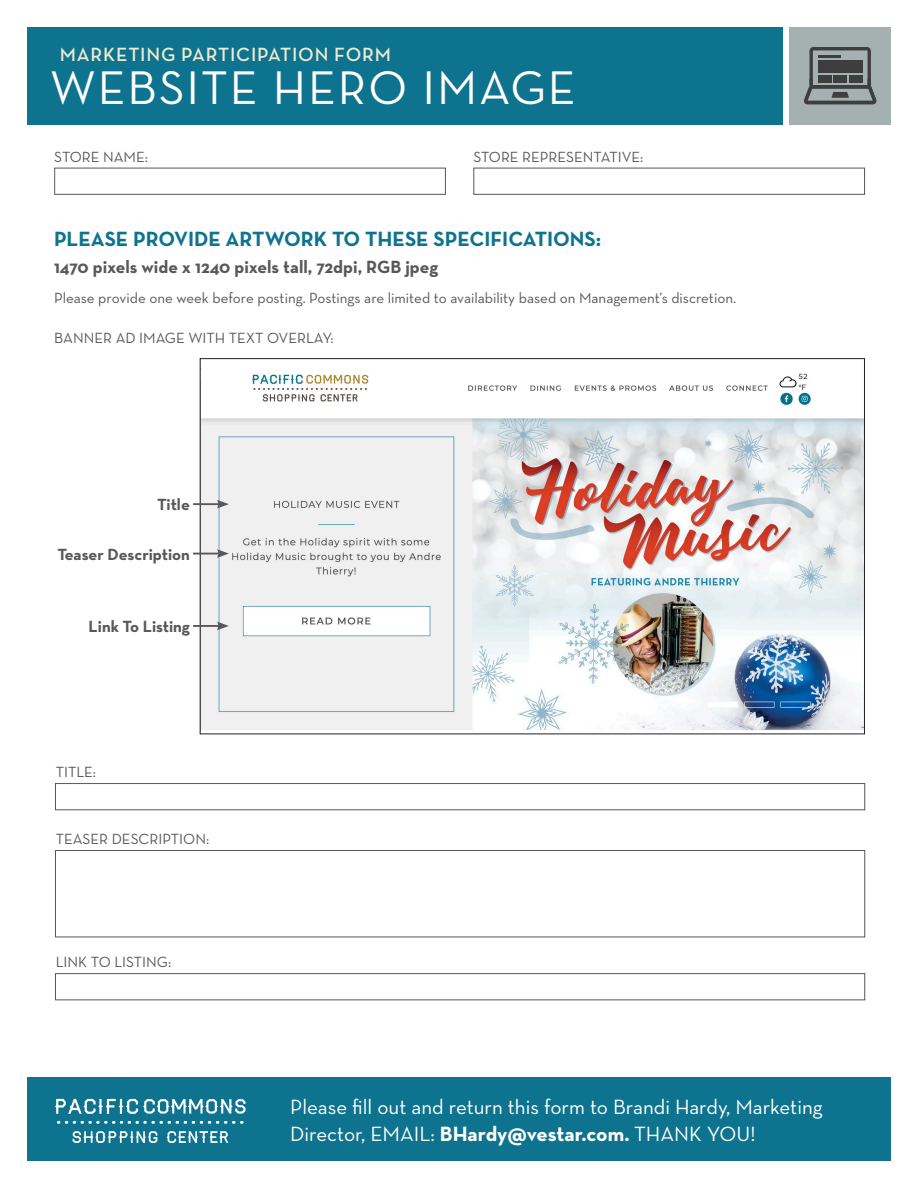
<style>
.page{position:relative;width:918px;height:1188px;background:#fff}
.page>*{position:absolute;margin:0;border:0;box-sizing:border-box;transform-origin:0 0}
.pageTitle2{font:48px "Neutra Text";letter-spacing:.04em;color:#fff}
.t1{font:21px/27px "Neutra Text";color:#fff}
.artwork1{font:700 21px "Neutra Text";color:#0e738e}
.pageTitle1{font:19.5px "Neutra Text Demi SC";letter-spacing:.04em;color:#eeeacf}
.artwork2{font:700 18px "Neutra Text";color:#57585a}
.t2{font:700 16.5px "Neutra Text";color:#57585a}
.prompt{font:15px "Neutra Text";color:#57585a}
.artwork3{font:15px "Neutra Text";color:#57585a}
.s1{font-weight:700}
</style>
<div class="page">
<div style="left:27px;top:1078px;width:864px;height:83px;background:#0e738e"></div>
<svg style="left:57px;top:1121px;width:187px;height:3px"></svg>
<svg style="left:55px;top:1099px;width:190px;height:15px"></svg>
<svg style="left:73px;top:1131px;width:84px;height:12px"></svg>
<svg style="left:167px;top:1131px;width:61px;height:12px"></svg>
<div style="left:27px;top:27px;width:756px;height:97px;background:#0e738e"></div>
<div style="left:789px;top:27px;width:102px;height:97px;background:#a5b0b0"></div>
<div style="left:473px;top:168px;width:392px;height:27px;border:1px solid #57585a"></div>
<div style="left:54px;top:168px;width:392px;height:27px;border:1px solid #57585a"></div>
<svg style="left:804px;top:47px;width:73px;height:57px"></svg>
<div style="left:834px;top:75px;width:13px;height:8px;background:#3e3e3f"></div>
<div style="left:849px;top:75px;width:14px;height:8px;background:#3e3e3f"></div>
<div style="left:55px;top:783px;width:810px;height:27px;border:1px solid #57585a"></div>
<div style="left:55px;top:973px;width:810px;height:27px;border:1px solid #57585a"></div>
<div style="left:55px;top:850px;width:810px;height:87px;border:1px solid #57585a"></div>
<img style="left:202px;top:373px;width:661px;height:357px">
<hr style="left:193px;top:503px;width:27px;height:2px;background:#57585a">
<svg style="left:217px;top:500px;width:12px;height:9px"></svg>
<svg style="left:193px;top:549px;width:36px;height:9px"></svg>
<hr style="left:193px;top:625px;width:27px;height:2px;background:#57585a">
<svg style="left:217px;top:622px;width:12px;height:8px"></svg>
<p class="pageTitle1" style="left:60px;top:42px;width:333px">MARKETING PARTICIPATION FORM</p>
<p class="pageTitle2" style="left:50px;top:58px;width:527px">WEBSITE HERO IMAGE</p>
<p class="prompt" style="left:54px;top:148px;width:95px">STORE NAME:</p>
<p class="prompt" style="left:473px;top:148px;width:171px">STORE REPRESENTATIVE:</p>
<p class="artwork1" style="left:54px;top:225px;width:549px">PLEASE PROVIDE ARTWORK TO THESE SPECIFICATIONS:</p>
<p class="artwork2" style="left:54px;top:255px;width:386px">1470 pixels wide x 1240 pixels tall, 72dpi, RGB jpeg</p>
<p class="artwork3" style="left:54px;top:289px;width:684px">Please provide one week before posting. Postings are limited to availability based on Management’s discretion.</p>
<p class="prompt" style="left:54px;top:329px;width:281px">BANNER AD IMAGE WITH TEXT OVERLAY:</p>
<p class="t2" style="left:157px;top:494px;width:34px">Title</p>
<p class="t2" style="left:57px;top:545px;width:134px">Teaser Description</p>
<p class="t2" style="left:89px;top:616px;width:103px">Link To Listing</p>
<p class="prompt" style="left:56px;top:763px;width:42px">TITLE:</p>
<p class="prompt" style="left:56px;top:830px;width:155px">TEASER DESCRIPTION:</p>
<p class="prompt" style="left:56px;top:953px;width:117px">LINK TO LISTING:</p>
<h2 class="t1" style="left:290px;top:1093px;width:534px">Please fill out and return this form to Brandi Hardy, Marketing<br>Director, EMAIL: <span class="s1">BHardy@vestar.com.</span> THANK YOU!</h2>
</div>
